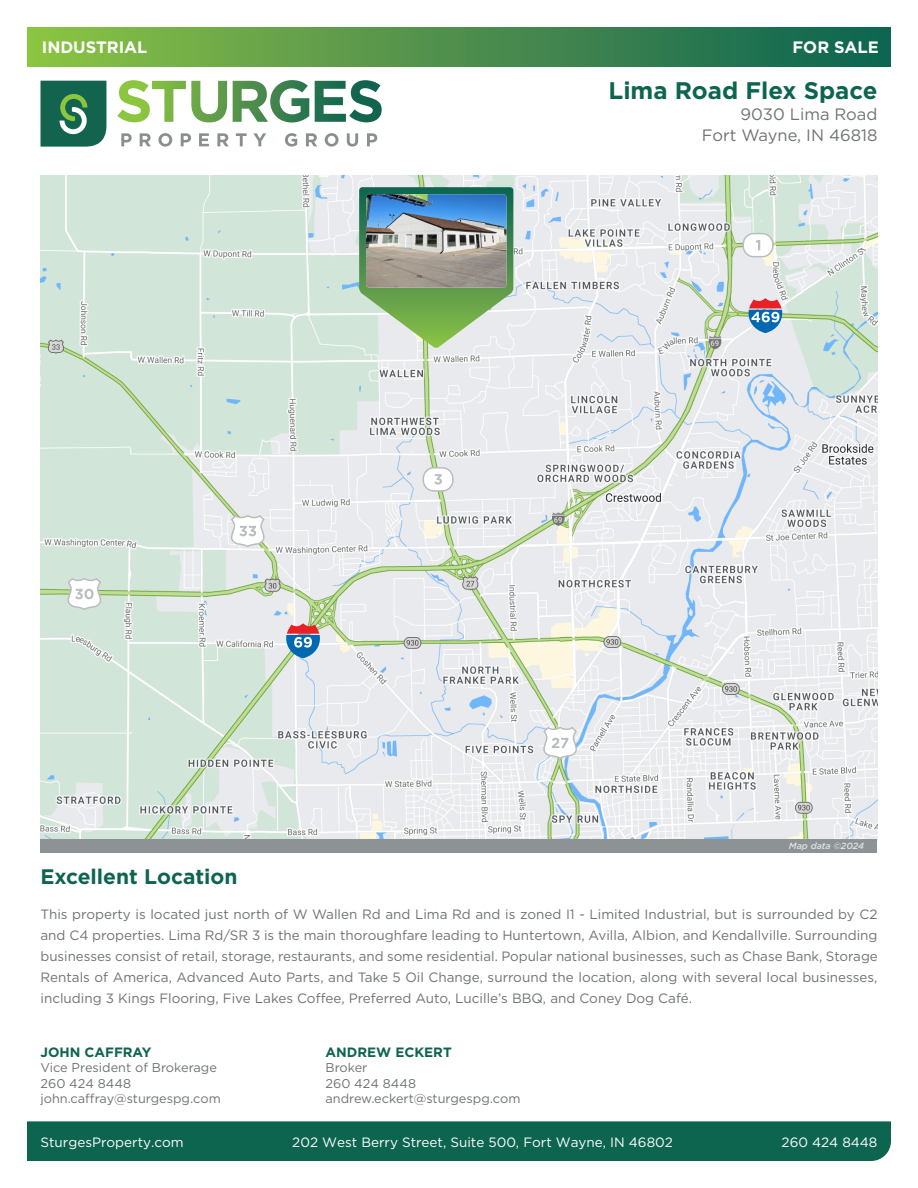
<style>
.page{position:relative;width:918px;height:1188px;background:#fff}
.page>*{position:absolute;margin:0;border:0;box-sizing:border-box;transform-origin:0 0}
.t1{font:700 24px "Gotham";color:#0d6550}
.Copy_-_Secondary_Paragraph{font:700 21px "Gotham";color:#0d6550}
.t2{font:16.5px/21px "Gotham";color:#6f7274;text-align:right}
.t3{font:700 16.5px "Gotham";color:#fff}
.Copy_-_Secondary_Paragraph-2{font:13.5px/21px "Gotham";color:#6f7274;text-align:justify}
.t4{font:13.5px "Gotham";color:#fff}
.t5{font:700 13.5px "Gotham";color:#0d6550}
.t6{font:12.75px/15.3px "Gotham";color:#6f7274}
.t7{font:italic 500 9px "Gotham";color:#e0e3e4}
</style>
<div class="page">
<div style="left:27px;top:1121px;width:864px;height:40px;background:#0d6550"></div>
<svg style="left:40px;top:81px;width:66px;height:66px;background:#2e775c"></svg>
<svg style="left:121px;top:133px;width:11px;height:13px"></svg>
<svg style="left:140px;top:133px;width:11px;height:13px"></svg>
<svg style="left:158px;top:133px;width:14px;height:14px"></svg>
<svg style="left:181px;top:133px;width:10px;height:13px"></svg>
<svg style="left:199px;top:133px;width:10px;height:13px"></svg>
<svg style="left:217px;top:133px;width:12px;height:13px"></svg>
<svg style="left:236px;top:133px;width:11px;height:13px"></svg>
<svg style="left:253px;top:133px;width:13px;height:13px"></svg>
<svg style="left:285px;top:133px;width:12px;height:14px"></svg>
<svg style="left:306px;top:133px;width:11px;height:13px"></svg>
<svg style="left:325px;top:133px;width:14px;height:14px"></svg>
<svg style="left:347px;top:133px;width:11px;height:14px"></svg>
<svg style="left:367px;top:133px;width:10px;height:13px"></svg>
<svg style="left:117px;top:80px;width:265px;height:43px"></svg>
<div style="left:27px;top:27px;width:864px;height:40px;background:linear-gradient(to right,#8dc145,#0d6153)"></div>
<img style="left:40px;top:176px;width:838px;height:663px">
<div style="left:40px;top:839px;width:838px;height:14px;background:#8d9294"></div>
<svg style="left:359px;top:187px;width:154px;height:161px;background:#8ab685"></svg>
<img style="left:366px;top:194px;width:140px;height:94px">
<svg style="left:66px;top:577px;width:36px;height:34px"></svg>
<svg style="left:542px;top:726px;width:36px;height:34px"></svg>
<svg style="left:230px;top:514px;width:36px;height:34px"></svg>
<svg style="left:748px;top:298px;width:34px;height:35px"></svg>
<svg style="left:286px;top:623px;width:34px;height:35px"></svg>
<div style="left:423px;top:468px;width:30px;height:23px;background:#fff;border-radius:11px"></div>
<div style="left:423px;top:467px;width:31px;height:25px;border:2px solid #babdc0;border-radius:11px"></div>
<svg style="left:434px;top:474px;width:8px;height:11px"></svg>
<div style="left:743px;top:234px;width:30px;height:23px;background:#fff;border-radius:11px"></div>
<div style="left:743px;top:233px;width:30px;height:24px;border:2px solid #babdc0;border-radius:11px"></div>
<svg style="left:756px;top:240px;width:4px;height:10px"></svg>
<p class="t3" style="left:42px;top:37px;width:107px">INDUSTRIAL</p>
<p class="t3" style="left:793px;top:37px;width:88px">FOR SALE</p>
<h1 class="t1" style="left:609px;top:75px;width:270px">Lima Road Flex Space</h1>
<p class="t2" style="left:702px;top:104px;width:177px">9030 Lima Road<br>Fort Wayne, IN 46818</p>
<p class="t7" style="left:789px;top:840px;width:77px">Map data ©2024</p>
<p class="Copy_-_Secondary_Paragraph" style="left:40px;top:863px;width:198px">Excellent Location</p>
<p class="Copy_-_Secondary_Paragraph-2" style="left:40px;top:903px;width:839px">This property is located just north of W Wallen Rd and Lima Rd and is zoned I1 - Limited Industrial, but is surrounded by C2 and C4 properties. Lima Rd/SR 3 is the main thoroughfare leading to Huntertown, Avilla, Albion, and Kendallville. Surrounding businesses consist of retail, storage, restaurants, and some residential. Popular national businesses, such as Chase Bank, Storage Rentals of America, Advanced Auto Parts, and Take 5 Oil Change, surround the location, along with several local businesses, including 3 Kings Flooring, Five Lakes Coffee, Preferred Auto, Lucille’s BBQ, and Coney Dog Café.</p>
<p class="t5" style="left:40px;top:1043px;width:113px">JOHN CAFFRAY</p>
<p class="t6" style="left:40px;top:1060px;width:182px">Vice President of Brokerage<br>260 424 8448 john.caffray@sturgespg.com</p>
<p class="t5" style="left:326px;top:1043px;width:128px">ANDREW ECKERT</p>
<p class="t6" style="left:326px;top:1060px;width:197px">Broker<br>260 424 8448 andrew.eckert@sturgespg.com</p>
<p class="t4" style="left:40px;top:1133px;width:145px">SturgesProperty.com</p>
<p class="t4" style="left:292px;top:1133px;width:382px">202 West Berry Street, Suite 500, Fort Wayne, IN 46802</p>
<p class="t4" style="left:782px;top:1133px;width:97px">260 424 8448</p>
</div>
